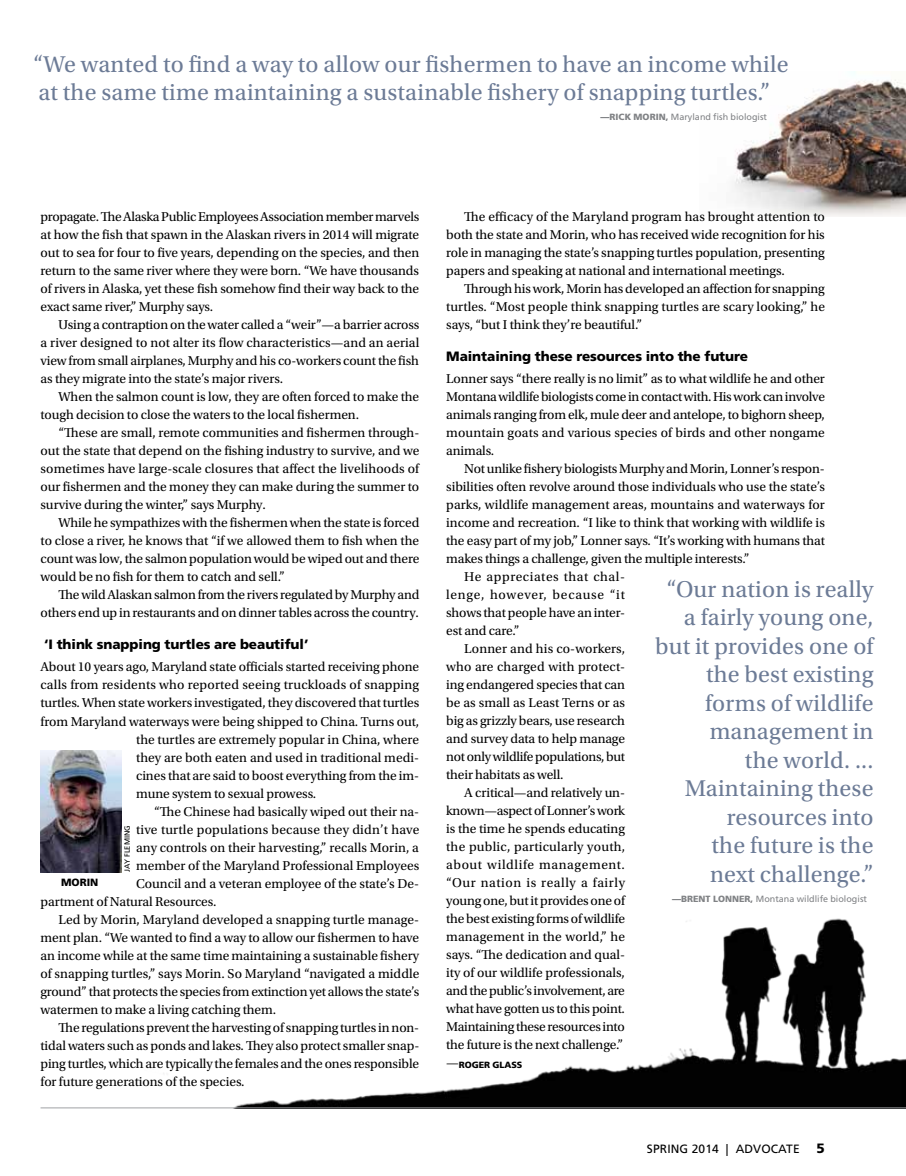
<style>
.page{position:relative;width:906px;height:1176px;background:#fff}
.page>*{position:absolute;margin:0;border:0;box-sizing:border-box;transform-origin:0 0}
.t1{font:24px/28.5px "Utopia Std";letter-spacing:.01em;color:#6c7b96}
.t2{font:13.5px/18px "Utopia Std";letter-spacing:-.005em;color:#000;text-align:justify}
.t3{font:13.5px "Utopia Std";letter-spacing:.015em;color:#000}
.t4{font:900 13.5px "Frutiger LT Std";letter-spacing:-.005em;color:#000}
.t5{font:13.5px "Utopia Std";letter-spacing:.045em;color:#000}
.t6{font:13.5px "Utopia Std";letter-spacing:.02em;color:#000}
.t7{font:13.5px "Utopia Std";letter-spacing:.055em;color:#000}
.t8{font:13.5px "Utopia Std";letter-spacing:.04em;color:#000}
.t9{font:12px "Frutiger LT Std";letter-spacing:.01em;color:#000}
.t10{font:900 10.5px "Frutiger LT Std";color:#000}
.t11{font:9px "Frutiger LT Std";color:#808285}
.t12{font:900 9px "Frutiger LT Std";color:#808285}
.t13{font:900 9px "Frutiger LT Std";letter-spacing:-.005em;color:#000}
.t14{font:7.5px "Frutiger LT Std";color:#000}
.s1{font-weight:900}
.s2{font-family:"Utopia Std";font-weight:400;font-size:13.5px}
</style>
<div class="page">
<img style="left:163px;top:918px;width:742px;height:189px">
<img style="left:734px;top:71px;width:171px;height:145px">
<hr style="left:40px;top:1107px;width:865px;height:1px;background:#9fa1a4">
<img style="left:40px;top:750px;width:81px;height:122px">
<h1 class="t1" style="left:33px;top:50px;width:756px">“We wanted to find a way to allow our fishermen to have an income while at the same time maintaining a sustainable fishery of snapping turtles.”</h1>
<p class="t11" style="left:600px;top:111px;width:168px"><span class="s1">—Rick Morin,</span> Maryland fish biologist</p>
<p class="t2" style="left:41px;top:208px;width:380px">propagate. The Alaska Public Employees Association member marvels at how the fish that spawn in the Alaskan rivers in 2014 will migrate out to sea for four to five years, depending on the species, and then return to the same river where they were born. “We have thousands of rivers in Alaska, yet these fish somehow find their way back to the exact same river,” Murphy says.</p>
<p class="t2" style="left:41px;top:316px;width:380px;text-indent:18px">Using a contraption on the water called a “weir”—a barrier across a river designed to not alter its flow characteristics—and an aerial view from small airplanes, Murphy and his co-workers count the fish as they migrate into the state’s major rivers.</p>
<p class="t2" style="left:41px;top:388px;width:380px;text-indent:18px">When the salmon count is low, they are often forced to make the tough decision to close the waters to the local fishermen.</p>
<p class="t2" style="left:41px;top:424px;width:380px;text-indent:18px">“These are small, remote communities and fishermen through&shy;out the state that depend on the fishing industry to survive, and we sometimes have large-scale closures that affect the livelihoods of our fishermen and the money they can make during the summer to survive during the winter,” says Murphy.</p>
<p class="t2" style="left:41px;top:514px;width:380px;text-indent:18px">While he sympathizes with the fishermen when the state is forced to close a river, he knows that “if we allowed them to fish when the count was low, the salmon population would be wiped out and there would be no fish for them to catch and sell.”</p>
<p class="t2" style="left:41px;top:586px;width:380px;text-align:right">The wild Alaskan salmon from the rivers regulated by Murphy and others end up in restaurants and on dinner tables across the country.</p>
<p class="t4" style="left:44px;top:636px;width:266px">‘I think snapping turtles are beautiful’</p>
<p class="t2" style="left:41px;top:658px;width:380px">About 10 years ago, Maryland state officials started receiving phone</p>
<p class="t3" style="left:41px;top:677px;width:380px">calls from residents who reported seeing truckloads of snapping</p>
<p class="t2" style="left:41px;top:694px;width:380px">turtles. When state workers investigated, they discovered that turtles</p>
<p class="t2" style="left:41px;top:712px;width:380px">from Maryland waterways were being shipped to China. Turns out,</p>
<p class="t2" style="left:136px;top:730px;width:284px">the turtles are extremely popular in China, where</p>
<p class="t2" style="left:136px;top:748px;width:284px">they are both eaten and used in traditional medi-</p>
<p class="t2" style="left:136px;top:766px;width:284px">cines that are said to boost everything from the im-</p>
<p class="t2" style="left:136px;top:784px;width:182px">mune system to sexual prowess.</p>
<p class="t2" style="left:154px;top:802px;width:266px">“The Chinese had basically wiped out their na-</p>
<p class="t3" style="left:136px;top:821px;width:284px">tive turtle populations because they didn’t have</p>
<p class="t2" style="left:136px;top:838px;width:284px">any controls on their harvesting,” recalls Morin, a</p>
<p class="t2" style="left:136px;top:856px;width:284px">member of the Maryland Professional Employees</p>
<p class="t2" style="left:136px;top:874px;width:284px">Council and a veteran employee of the state’s De-</p>
<p class="t2" style="left:41px;top:892px;width:177px">partment of Natural Resources.</p>
<p class="t2" style="left:58px;top:910px;width:362px">Led by Morin, Maryland developed a snapping turtle manage-</p>
<p class="t2" style="left:41px;top:928px;width:380px">ment plan. “We wanted to find a way to allow our fishermen to have</p>
<p class="t2" style="left:41px;top:946px;width:380px">an income while at the same time maintaining a sustainable fishery</p>
<p class="t2" style="left:41px;top:964px;width:380px">of snapping turtles,” says Morin. So Maryland “navigated a middle</p>
<p class="t2" style="left:41px;top:982px;width:380px">ground” that protects the species from extinction yet allows the state’s</p>
<p class="t2" style="left:41px;top:1000px;width:237px">watermen to make a living catching them.</p>
<p class="t2" style="left:58px;top:1018px;width:362px">The regulations prevent the harvesting of snapping turtles in non-</p>
<p class="t2" style="left:41px;top:1036px;width:380px">tidal waters such as ponds and lakes. They also protect smaller snap-</p>
<p class="t2" style="left:41px;top:1054px;width:380px">ping turtles, which are typically the females and the ones responsible</p>
<p class="t2" style="left:41px;top:1072px;width:205px">for future generations of the species.</p>
<p class="t14" style="left:123px;top:871px;width:48px;rotate:-90deg">JAY FLEM ING</p>
<p class="t10" style="left:61px;top:875px;width:39px">MORIN</p>
<p class="t2" style="left:446px;top:208px;width:380px;text-indent:18px">The efficacy of the Maryland program has brought attention to both the state and Morin, who has received wide recognition for his role in managing the state’s snapping turtles population, presenting papers and speaking at national and international meetings.</p>
<p class="t2" style="left:446px;top:280px;width:380px;text-indent:18px">Through his work, Morin has developed an affection for snapping turtles. “Most people think snapping turtles are scary looking,” he says, “but I think they’re beautiful.”</p>
<p class="t4" style="left:446px;top:347px;width:303px">Maintaining these resources into the future</p>
<p class="t2" style="left:446px;top:370px;width:380px">Lonner says “there really is no limit” as to what wildlife he and other Montana wildlife biologists come in contact with. His work can involve animals ranging from elk, mule deer and antelope, to bighorn sheep, mountain goats and various species of birds and other nongame animals.</p>
<p class="t2" style="left:464px;top:460px;width:362px">Not unlike fishery biologists Murphy and Morin, Lonner’s respon-</p>
<p class="t2" style="left:446px;top:478px;width:380px">sibilities often revolve around those individuals who use the state’s</p>
<p class="t2" style="left:446px;top:496px;width:380px">parks, wildlife management areas, mountains and waterways for</p>
<p class="t2" style="left:446px;top:514px;width:380px">income and recreation. “I like to think that working with wildlife is</p>
<p class="t2" style="left:446px;top:532px;width:380px">the easy part of my job,” Lonner says. “It’s working with humans that</p>
<p class="t2" style="left:446px;top:550px;width:304px">makes things a challenge, given the multiple interests.”</p>
<p class="t8" style="left:464px;top:569px;width:162px">He appreciates that chal-</p>
<p class="t7" style="left:446px;top:587px;width:180px">lenge, however, because “it</p>
<p class="t2" style="left:446px;top:604px;width:180px">shows that people have an inter-</p>
<p class="t2" style="left:446px;top:622px;width:75px">est and care.”</p>
<p class="t2" style="left:464px;top:640px;width:162px">Lonner and his co-workers,</p>
<p class="t3" style="left:446px;top:659px;width:180px">who are charged with protect-</p>
<p class="t2" style="left:446px;top:676px;width:180px">ing endangered species that can</p>
<p class="t2" style="left:446px;top:694px;width:180px">be as small as Least Terns or as</p>
<p class="t2" style="left:446px;top:712px;width:180px">big as grizzly bears, use research</p>
<p class="t2" style="left:446px;top:730px;width:180px">and survey data to help manage</p>
<p class="t2" style="left:446px;top:748px;width:180px">not only wildlife populations, but</p>
<p class="t2" style="left:446px;top:766px;width:119px">their habitats as well.</p>
<p class="t2" style="left:464px;top:784px;width:162px">A critical—and relatively un-</p>
<p class="t2" style="left:446px;top:802px;width:180px">known—aspect of Lonner’s work</p>
<p class="t2" style="left:446px;top:820px;width:180px">is the time he spends educating</p>
<p class="t6" style="left:446px;top:839px;width:180px">the public, particularly youth,</p>
<p class="t5" style="left:446px;top:857px;width:180px">about wildlife management.</p>
<p class="t5" style="left:446px;top:875px;width:180px">“Our nation is really a fairly</p>
<p class="t2" style="left:446px;top:892px;width:180px">young one, but it provides one of</p>
<p class="t2" style="left:446px;top:910px;width:180px">the best existing forms of wildlife</p>
<p class="t3" style="left:446px;top:929px;width:180px">management in the world,” he</p>
<p class="t2" style="left:446px;top:946px;width:180px">says. “The dedication and qual-</p>
<p class="t2" style="left:446px;top:964px;width:180px">ity of our wildlife professionals,</p>
<p class="t2" style="left:446px;top:982px;width:180px">and the public’s involvement, are</p>
<p class="t2" style="left:446px;top:1000px;width:180px">what have gotten us to this point.</p>
<p class="t2" style="left:446px;top:1018px;width:180px">Maintaining these resources into</p>
<p class="t2" style="left:446px;top:1035px;width:178px">the future is the next challenge.”</p>
<p class="t13" style="left:446px;top:1058px;width:33px"><span class="s2">—</span>Roger</p>
<p class="t13" style="left:492px;top:1058px;width:19px">Glass</p>
<h1 class="t1" style="left:654px;top:575px;width:220px;text-align:right">“Our nation is really a fairly young one, but it provides one of the best existing forms of wildlife management in<br>the world. ...<br>Maintaining these resources into<br>the future is the<br>next challenge.”</h1>
<p class="t12" style="left:671px;top:892px;width:16px">—bren</p>
<p class="t12" style="left:705px;top:892px;width:27px">t lonner</p>
<p class="t11" style="left:750px;top:892px;width:118px"><span class="s1">,</span> Montana wildlife biologist</p>
<p class="t9" style="left:646px;top:1141px;width:152px">SPRING 2014 | ADVOCATE</p>
<p class="t4" style="left:815px;top:1139px;width:10px">5</p>
</div>
